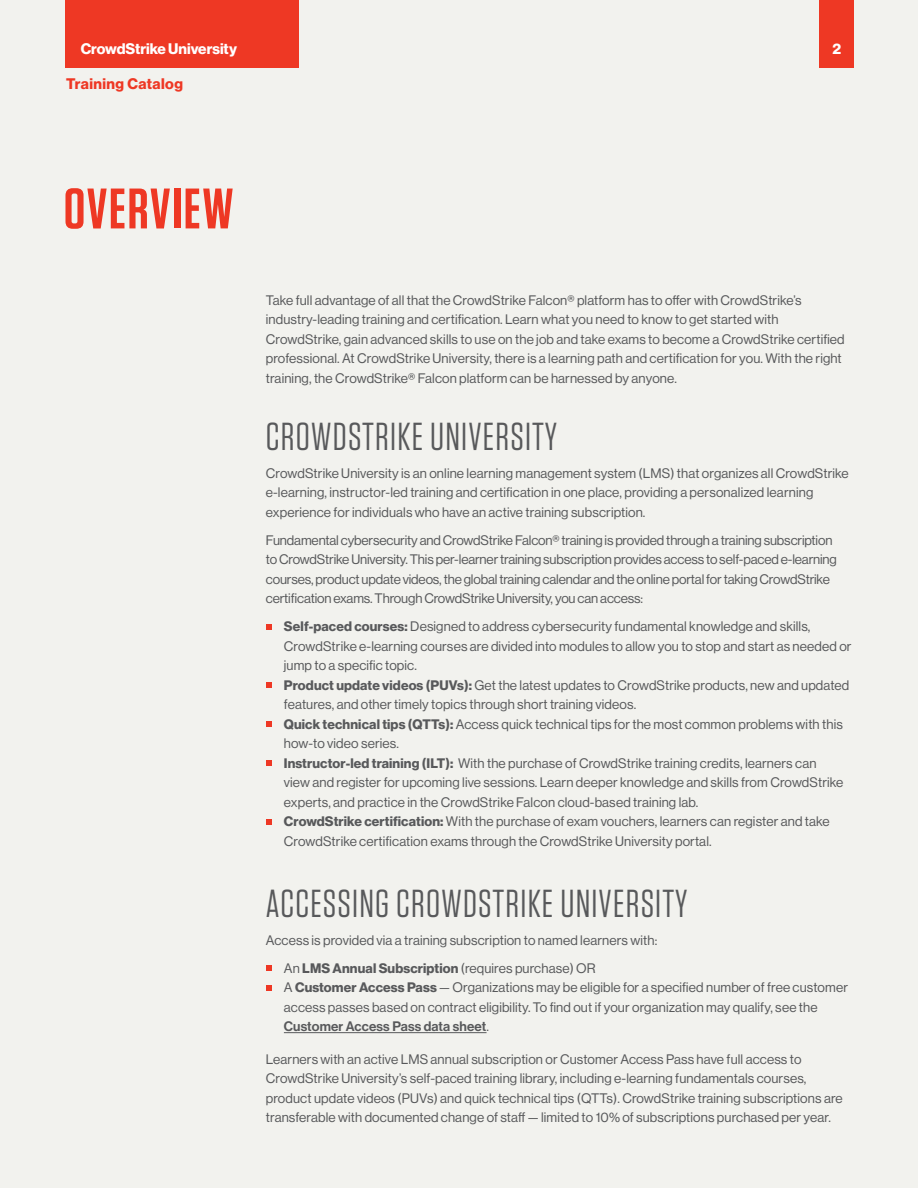
<style>
.page{position:relative;width:918px;height:1188px;background:#f2f2ee}
.page>*{position:absolute;margin:0;border:0;box-sizing:border-box;transform-origin:0 0}
.t1{font:600 57px "Tungsten";letter-spacing:.03em;color:#ee3824}
.t2{font:39px "Tungsten";letter-spacing:.03em;color:#58595b}
.t3{font:700 15px "Haas Grot Disp 75";color:#fff}
.t4{font:700 15px "Haas Grot Disp 75";letter-spacing:.03em;color:#ee3824}
.t5{font:13.5px/19.5px "Haas Grot Disp 55 Roman";letter-spacing:.01em;color:#58595b}
.t6{font:13.5px/19.5px "Haas Grot Disp 55 Roman";letter-spacing:-.01em;color:#58595b}
.t7{font:500 13.5px "Haas Grot Disp 65";letter-spacing:.01em;color:#58595b}
.s1{font-family:"Haas Grot Disp 75";font-weight:700}
.s2{font-family:"Haas Grot Disp 55 Roman";font-weight:400}
</style>
<div class="page">
<hr style="left:284px;top:1032px;width:203px;height:1px;background:#58595b">
<svg style="left:266px;top:624px;width:6px;height:6px"></svg>
<svg style="left:266px;top:682px;width:6px;height:6px"></svg>
<svg style="left:266px;top:721px;width:6px;height:6px"></svg>
<svg style="left:266px;top:760px;width:6px;height:6px"></svg>
<svg style="left:266px;top:819px;width:6px;height:6px"></svg>
<svg style="left:266px;top:965px;width:6px;height:6px"></svg>
<svg style="left:266px;top:985px;width:6px;height:6px"></svg>
<div style="left:65px;top:0;width:234px;height:68px;background:#ee3824"></div>
<div style="left:819px;top:0;width:35px;height:68px;background:#ee3824"></div>
<p class="t3" style="left:81px;top:39px;width:158px">CrowdStrike University</p>
<p class="t4" style="left:66px;top:75px;width:119px">Training Catalog</p>
<p class="t3" style="left:832px;top:39px;width:10px">2</p>
<h1 class="t1" style="left:64px;top:179px;width:171px">OVERVIEW</h1>
<p class="t5" style="left:266px;top:290px;width:580px">Take full advantage of all that the CrowdStrike Falcon® platform has to offer with CrowdStrike’s industry-leading training and certification. Learn what you need to know to get started with CrowdStrike, gain advanced skills to use on the job and take exams to become a CrowdStrike certified professional. At CrowdStrike University, there is a learning path and certification for you. With the right training, the CrowdStrike® Falcon platform can be harnessed by anyone.</p>
<h2 class="t2" style="left:266px;top:416px;width:293px">CROWDSTRIKE UNIVERSITY</h2>
<p class="t5" style="left:266px;top:463px;width:584px">CrowdStrike University is an online learning management system (LMS) that organizes all CrowdStrike e-learning, instructor-led training and certification in one place, providing a personalized learning experience for individuals who have an active training subscription.</p>
<p class="t6" style="left:266px;top:530px;width:573px">Fundamental cybersecurity and CrowdStrike Falcon® training is provided through a training subscription to CrowdStrike University. This per-learner training subscription provides access to self-paced e-learning courses, product update videos, the global training calendar and the online portal for taking CrowdStrike certification exams. Through CrowdStrike University, you can access:</p>
<p class="t5" style="left:284px;top:617px;width:569px"><span class="s1">Self-paced courses:</span> Designed to address cybersecurity fundamental knowledge and skills, CrowdStrike e-learning courses are divided into modules to allow you to stop and start as needed or jump to a specific topic.<br><span class="s1">Product update videos (PUVs):</span> Get the latest updates to CrowdStrike products, new and updated features, and other timely topics through short training videos.<br><span class="s1">Quick technical tips (QTTs):</span> Access quick technical tips for the most common problems with this how-to video series.<br><span class="s1">Instructor-led training (ILT):</span> With the purchase of CrowdStrike training credits, learners can<br>view and register for upcoming live sessions. Learn deeper knowledge and skills from CrowdStrike experts, and practice in the CrowdStrike Falcon cloud-based training lab.<br><span class="s1">CrowdStrike certification:</span> With the purchase of exam vouchers, learners can register and take CrowdStrike certification exams through the CrowdStrike University portal.</p>
<h2 class="t2" style="left:266px;top:883px;width:423px">ACCESSING CROWDSTRIKE UNIVERSITY</h2>
<p class="t5" style="left:284px;top:926px;width:375px;line-height:28px;text-indent:-18px">Access is provided via a training subscription to named learners with:<br>An <span class="s1">LMS Annual Subscription</span> (requires purchase) OR</p>
<p class="t5" style="left:284px;top:978px;width:566px">A <span class="s1">Customer Access Pass</span> — Organizations may be eligible for a specified number of free customer access passes based on contract eligibility. To find out if your organization may qualify, see the</p>
<p class="t7" style="left:284px;top:1019px;width:207px">Customer Access Pass data sheet<span class="s2">.</span></p>
<p class="t5" style="left:266px;top:1049px;width:578px">Learners with an active LMS annual subscription or Customer Access Pass have full access to CrowdStrike University’s self-paced training library, including e-learning fundamentals courses, product update videos (PUVs) and quick technical tips (QTTs). CrowdStrike training subscriptions are transferable with documented change of staff — limited to 10% of subscriptions purchased per year.</p>
</div>
